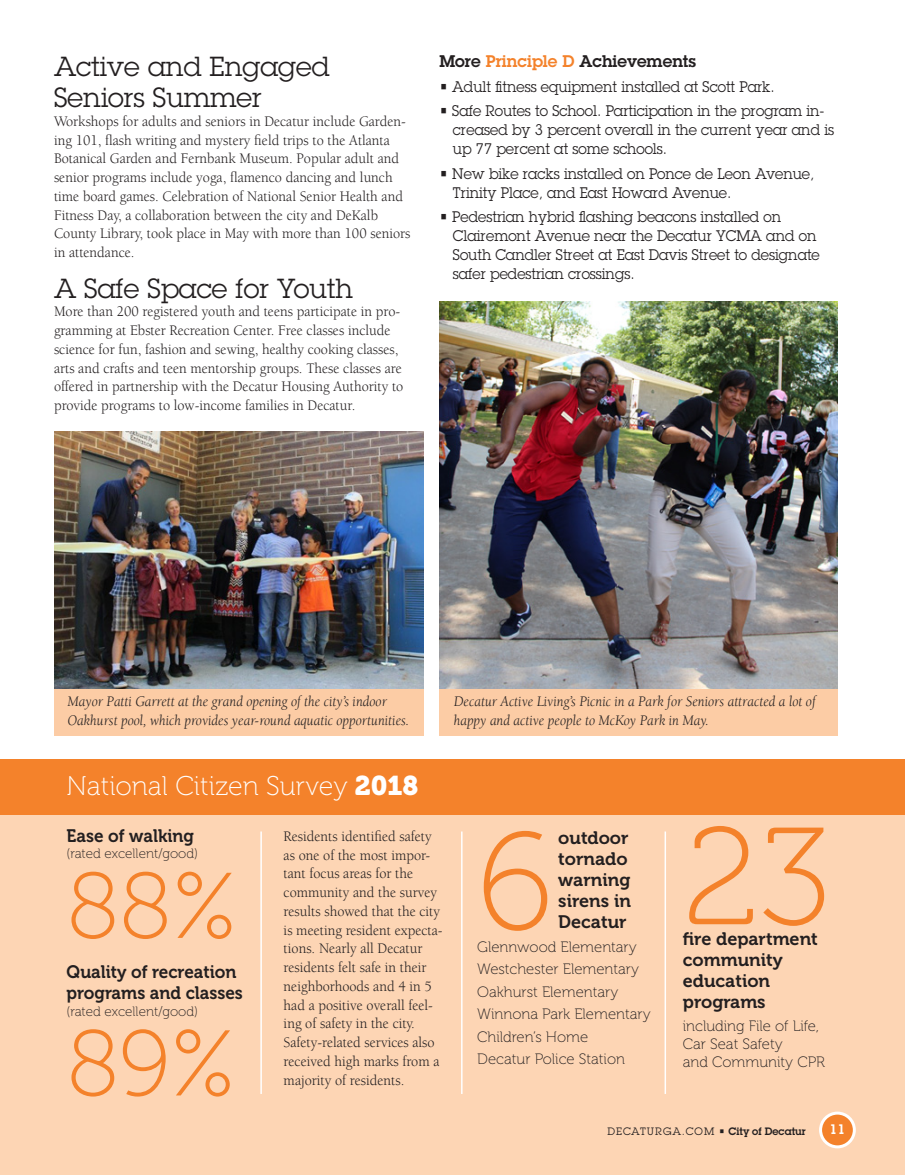
<style>
.page{position:relative;width:905px;height:1175px;background:#fff}
.page>*{position:absolute;margin:0;border:0;box-sizing:border-box;transform-origin:0 0}
.t1{font:138px "Museo 100";color:#f4822b}
.t2{font:93px "Museo 100";color:#f4822b}
.t3{font:27px/31.5px "Lubalin Graph";color:#231f20}
.t4{font:27px "Museo 100";color:#fff}
.t5{font:18px/21px "Museo 700";color:#231f20}
.t6{font:18px/21px "Museo 700";color:#231f20;scale:.95 1}
.t7{font:600 16.5px "Lubalin Graph";color:#231f20}
.t8{font:15px/18.8px "Berkeley";color:#231f20;scale:.95 1}
.t9{font:15px/18.8px "Lubalin Graph";color:#231f20;scale:.95 1}
.t10{font:italic 15px/18.8px "Berkeley";color:#231f20;scale:.95 1}
.t11{font:15px/22.5px "Museo 100";color:#231f20}
.t12{font:13.5px "Museo 100";color:#231f20}
.t13{font:600 13.5px "Lubalin Graph";color:#fff}
.t14{font:600 10.5px "Lubalin Graph";color:#231f20}
.s1{color:#f4822b}
.s2{font-family:"Museo 900"}
.s3{font-weight:400}
</style>
<div class="page">
<div style="left:0;top:786px;width:904px;height:388px;background:#fdd5b4"></div>
<div style="left:0;top:759px;width:904px;height:55px;background:#f4822b"></div>
<img style="left:439px;top:301px;width:398px;height:388px">
<hr style="left:260px;top:831px;width:2px;height:263px;background:#fff">
<hr style="left:461px;top:831px;width:1px;height:263px;background:#fff">
<hr style="left:664px;top:831px;width:2px;height:263px;background:#fff">
<img style="left:54px;top:432px;width:369px;height:257px">
<div style="left:54px;top:689px;width:369px;height:47px;background:#fccca5"></div>
<div style="left:439px;top:689px;width:398px;height:47px;background:#fccca5"></div>
<div style="left:820px;top:1113px;width:34px;height:33px;background:#f4822b;border-radius:50%"></div>
<div style="left:819px;top:1111px;width:36px;height:37px;border:3px solid #fff;border-radius:50%"></div>
<h3 class="t3" style="left:54px;top:50px;width:277px">Active and Engaged<br>Seniors Summer</h3>
<p class="t8" style="left:54px;top:112px;width:377px">Workshops for adults and seniors in Decatur include Garden&shy;ing 101, flash writing and mystery field trips to the Atlanta Botanical Garden and Fernbank Museum. Popular adult and senior programs include yoga, flamenco dancing and lunch time board games. Celebration of National Senior Health and Fitness Day, a collaboration between the city and DeKalb County Library, took place in May with more than 100 seniors in attendance.</p>
<h3 class="t3" style="left:54px;top:272px;width:300px">A Safe Space for Youth</h3>
<p class="t8" style="left:54px;top:302px;width:369px">More than 200 registered youth and teens participate in pro&shy;gramming at Ebster Recreation Center. Free classes include science for fun, fashion and sewing, healthy cooking classes, arts and crafts and teen mentorship groups. These classes are offered in partnership with the Decatur Housing Authority to provide programs to low-income families in Decatur.</p>
<p class="t7" style="left:439px;top:50px;width:258px">More <span class="s1">Principle D</span> Achievements</p>
<p class="t9" style="left:439px;top:77px;width:354px">• Adult fitness equipment installed at Scott Park.</p>
<p class="t9" style="left:453px;top:102px;width:402px;text-indent:-13px">• Safe Routes to School. Participation in the program in&shy;creased by 3 percent overall in the current year and is up 77 percent at some schools.</p>
<p class="t9" style="left:453px;top:164px;width:382px;text-indent:-13px">• New bike racks installed on Ponce de Leon Avenue,<br>Trinity Place, and East Howard Avenue.</p>
<p class="t9" style="left:453px;top:207px;width:388px;text-indent:-13px">• Pedestrian hybrid flashing beacons installed on Clairemont Avenue near the Decatur YCMA and on South Candler Street at East Davis Street to designate safer pedestrian crossings.</p>
<p class="t10" style="left:68px;top:692px;width:361px">Mayor Patti Garrett at the grand opening of the city’s indoor<br>Oakhurst pool, which provides year-round aquatic opportunities.</p>
<p class="t10" style="left:454px;top:692px;width:382px">Decatur Active Living’s Picnic in a Park for Seniors attracted a lot of happy and active people to McKoy Park in May.</p>
<h3 class="t4" style="left:67px;top:772px;width:353px">National Citizen Survey <span class="s2">2018</span></h3>
<p class="t6" style="left:67px;top:825px;width:136px">Ease of walking</p>
<p class="t12" style="left:67px;top:846px;width:133px">(rated excellent/good)</p>
<h2 class="t2" style="left:67px;top:856px;width:172px">88%</h2>
<p class="t6" style="left:67px;top:962px;width:187px">Quality of recreation programs and classes</p>
<p class="t12" style="left:67px;top:1004px;width:133px">(rated excellent/good)</p>
<h2 class="t2" style="left:67px;top:1014px;width:171px">89%</h2>
<p class="t8" style="left:284px;top:827px;width:169px">Residents identified safety as one of the most impor&shy;tant focus areas for the community and the survey results showed that the city is meeting resident expecta&shy;tions. Nearly all Decatur residents felt safe in their neighborhoods and 4 in 5 had a positive overall feel&shy;ing of safety in the city.<br>Safety-related services also received high marks from a majority of residents.</p>
<p class="t5" style="left:558px;top:827px;width:74px">outdoor tornado warning sirens in<br>Decatur</p>
<h1 class="t1" style="left:477px;top:808px;width:78px">6</h1>
<p class="t11" style="left:477px;top:935px;width:175px">Glennwood Elementary<br>Westchester Elementary<br>Oakhurst Elementary<br>Winnona Park Elementary<br>Children’s Home<br>Decatur Police Station</p>
<h1 class="t1" style="left:682px;top:803px;width:149px">23</h1>
<p class="t5" style="left:682px;top:928px;width:136px">fire department community education programs</p>
<p class="t11" style="left:682px;top:1017px;width:144px;line-height:18px">including File of Life,<br>Car Seat Safety<br>and Community CPR</p>
<p class="t14" style="left:607px;top:1123px;width:200px"><span class="s3">decaturg a.c om</span> • City of Decatur</p>
<p class="t13" style="left:829px;top:1120px;width:17px">11</p>
</div>
